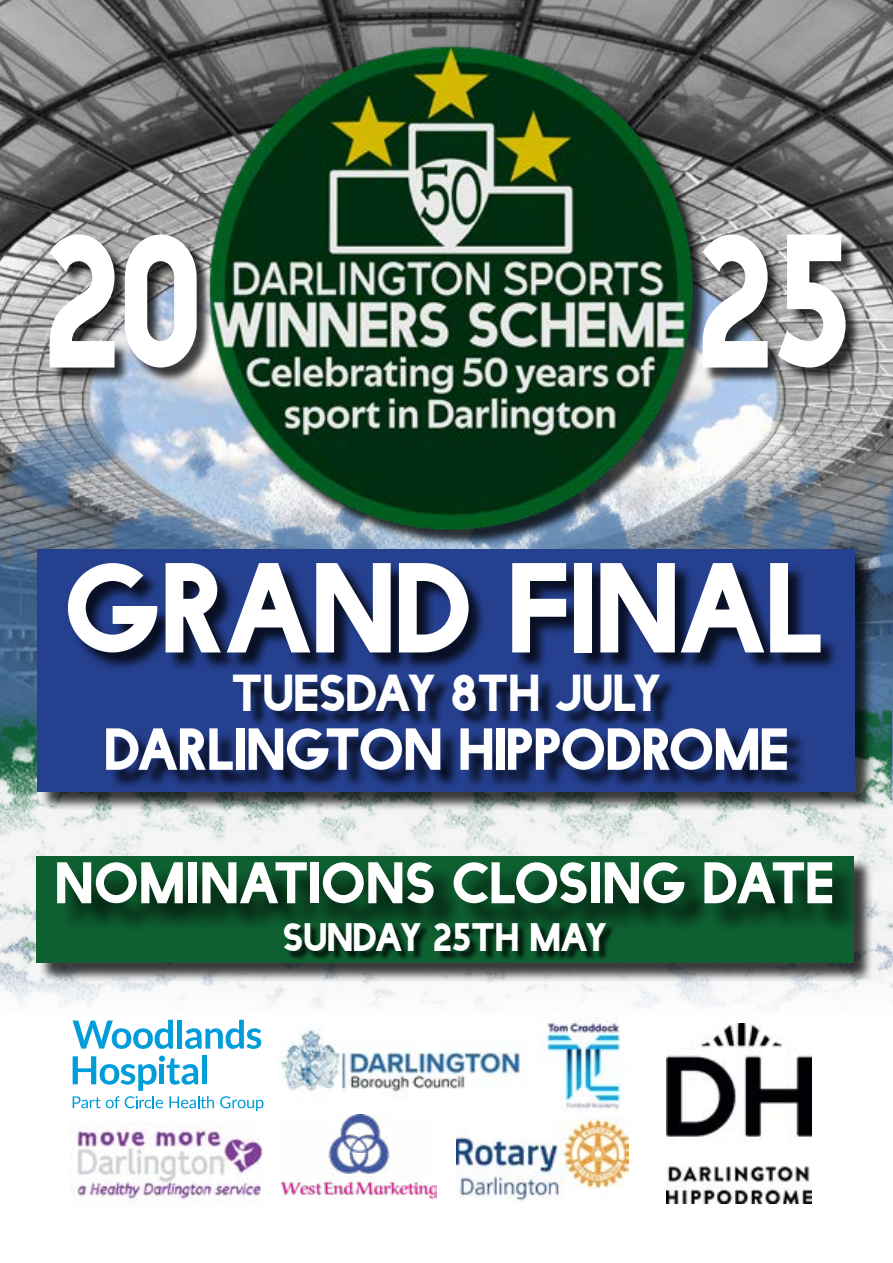
<style>
.page{position:relative;width:893px;height:1263px;background:#fff}
.page>*{position:absolute;margin:0;border:0;box-sizing:border-box;transform-origin:0 0}
.t1{font:175.5px "Facile Sans";color:#fff;scale:.84 1}
.t2{font:117.9px "Facile Sans";letter-spacing:-.01em;color:#fff}
.t3{font:54.6px "Facile Sans";color:#fff}
.t4{font:54px "Facile Sans";letter-spacing:.01em;color:#fff}
.t5{font:48px "Facile Sans";color:#fff}
.t6{font:36.75px "Facile Sans";color:#fff}
</style>
<div class="page">
<img style="left:0;top:0;width:893px;height:188px">
<img style="left:0;top:188px;width:893px;height:477px">
<img style="left:0;top:311px;width:892px;height:354px">
<img style="left:0;top:665px;width:893px;height:246px">
<svg style="left:0;top:911px;width:893px;height:293px"></svg>
<div style="left:213px;top:50px;width:496px;height:495px;background:#000;opacity:.75"></div>
<img style="left:204px;top:42px;width:493px;height:493px">
<div style="left:39px;top:859px;width:834px;height:123px;background:#000;opacity:.75"></div>
<div style="left:37px;top:856px;width:817px;height:107px;background:#0e6031"></div>
<div style="left:40px;top:551px;width:834px;height:260px;background:#000;opacity:.75"></div>
<div style="left:38px;top:549px;width:817px;height:243px;background:#25408f"></div>
<div style="left:51px;top:237px;width:161px;height:147px;background:#000;opacity:.75"></div>
<div style="left:70px;top:564px;width:768px;height:106px;background:#000;opacity:.75"></div>
<div style="left:238px;top:679px;width:440px;height:48px;background:#000;opacity:.75"></div>
<div style="left:61px;top:865px;width:803px;height:69px;background:#000;opacity:.75"></div>
<div style="left:286px;top:925px;width:329px;height:34px;background:#000;opacity:.75"></div>
<div style="left:110px;top:732px;width:696px;height:57px;background:#000;opacity:.75"></div>
<div style="left:704px;top:237px;width:157px;height:147px;background:#000;opacity:.75"></div>
<img style="left:667px;top:1023px;width:144px;height:181px">
<img style="left:278px;top:1018px;width:250px;height:95px">
<svg style="left:73px;top:1020px;width:100px;height:29px"></svg>
<div style="left:177px;top:1020px;width:5px;height:28px;background:#009dda"></div>
<svg style="left:185px;top:1020px;width:76px;height:29px"></svg>
<svg style="left:73px;top:1055px;width:141px;height:53px"></svg>
<svg style="left:220px;top:1096px;width:43px;height:15px"></svg>
<img style="left:69px;top:1123px;width:198px;height:83px">
<img style="left:281px;top:1114px;width:156px;height:84px">
<img style="left:538px;top:1018px;width:90px;height:95px">
<img style="left:456px;top:1117px;width:172px;height:86px">
<p class="t1" style="left:50px;top:203px;width:189px">20</p>
<p class="t1" style="left:703px;top:203px;width:184px">25</p>
<p class="t2" style="left:68px;top:542px;width:762px">GRAND FINAL</p>
<p class="t5" style="left:233px;top:666px;width:432px">TUESDAY 8TH JULY</p>
<p class="t3" style="left:106px;top:718px;width:686px">DARLINGTON HIPPODROME</p>
<p class="t4" style="left:57px;top:852px;width:780px">NOMINATIONS CLOSING DATE</p>
<p class="t6" style="left:284px;top:916px;width:326px">SUNDAY 25TH MAY</p>
</div>
